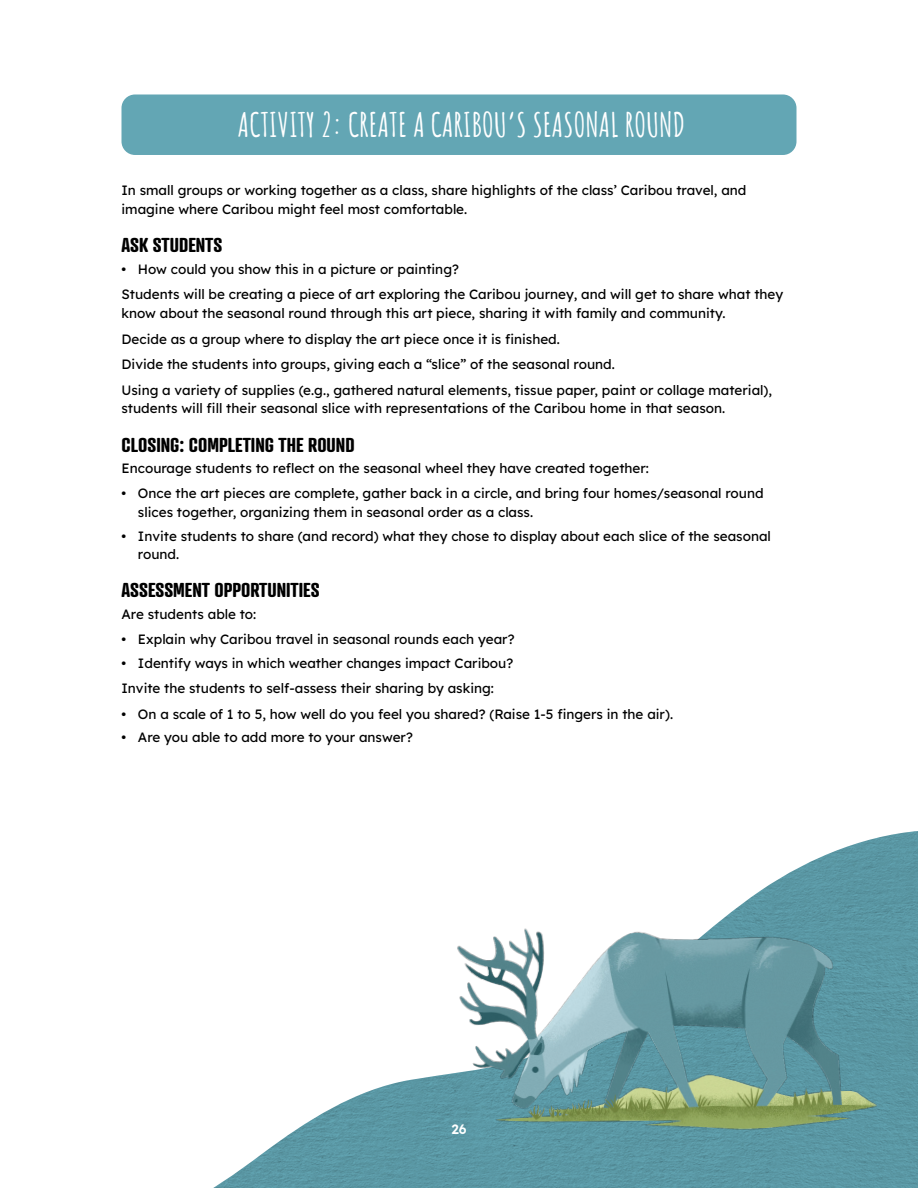
<style>
.page{position:relative;width:918px;height:1188px;background:#fff}
.page>*{position:absolute;margin:0;border:0;box-sizing:border-box;transform-origin:0 0}
.t1{font:700 33px "Amatic SC";color:#fff}
.t2{font:700 19.5px "Atrament";color:#000}
.t3{font:13.5px/25.5px "Lexend";color:#000}
.t4{font:600 13.5px "Lexend";color:#fff}
</style>
<div class="page">
<img style="left:213px;top:831px;width:705px;height:357px">
<img style="left:436px;top:895px;width:467px;height:255px">
<div style="left:122px;top:95px;width:674px;height:60px;background:#63a6b4;border-radius:14px"></div>
<h1 class="t1" style="left:238px;top:99px;width:449px">ACTIVITY 2: CREATE A CARIBOU’S SEASONAL ROUND</h1>
<p class="t3" style="left:122px;top:180px;width:626px;line-height:18.8px">In small groups or working together as a class, share highlights of the class’ Caribou travel, and imagine where Caribou might feel most comfortable.</p>
<h2 class="t2" style="left:122px;top:233px;width:102px">ASK STUDENTS</h2>
<p class="t3" style="left:122px;top:255px;width:663px">• How could you show this in a picture or painting?<br>Students will be creating a piece of art exploring the Caribou journey, and will get to share what they</p>
<p class="t3" style="left:122px;top:300px;width:652px">know about the seasonal round through this art piece, sharing it with family and community.<br>Decide as a group where to display the art piece once it is finished.<br>Divide the students into groups, giving each a “slice” of the seasonal round.<br>Using a variety of supplies (e.g., gathered natural elements, tissue paper, paint or collage material),</p>
<p class="t3" style="left:122px;top:395px;width:605px">students will fill their seasonal slice with representations of the Caribou home in that season.</p>
<h2 class="t2" style="left:122px;top:432px;width:235px">CLOSING: COMPLETING THE ROUND</h2>
<p class="t3" style="left:122px;top:455px;width:529px">Encourage students to reflect on the seasonal wheel they have created together:</p>
<p class="t3" style="left:138px;top:483px;width:627px;line-height:18.8px;text-indent:-16px">• Once the art pieces are complete, gather back in a circle, and bring four homes/seasonal round slices together, organizing them in seasonal order as a class.</p>
<p class="t3" style="left:138px;top:526px;width:635px;line-height:18.8px;text-indent:-16px">• Invite students to share (and record) what they chose to display about each slice of the seasonal round.</p>
<h2 class="t2" style="left:122px;top:578px;width:200px">ASSESSMENT OPPORTUNITIES</h2>
<p class="t3" style="left:122px;top:601px;width:136px">Are students able to:</p>
<p class="t3" style="left:122px;top:626px;width:395px">• Explain why Caribou travel in seasonal rounds each year?</p>
<p class="t3" style="left:122px;top:649px;width:393px">• Identify ways in which weather changes impact Caribou?<br>Invite the students to self-assess their sharing by asking:</p>
<p class="t3" style="left:122px;top:700px;width:553px">• On a scale of 1 to 5, how well do you feel you shared? (Raise 1-5 fingers in the air).</p>
<p class="t3" style="left:122px;top:724px;width:293px">• Are you able to add more to your answer?</p>
<p class="t4" style="left:451px;top:1119px;width:17px">26</p>
</div>
